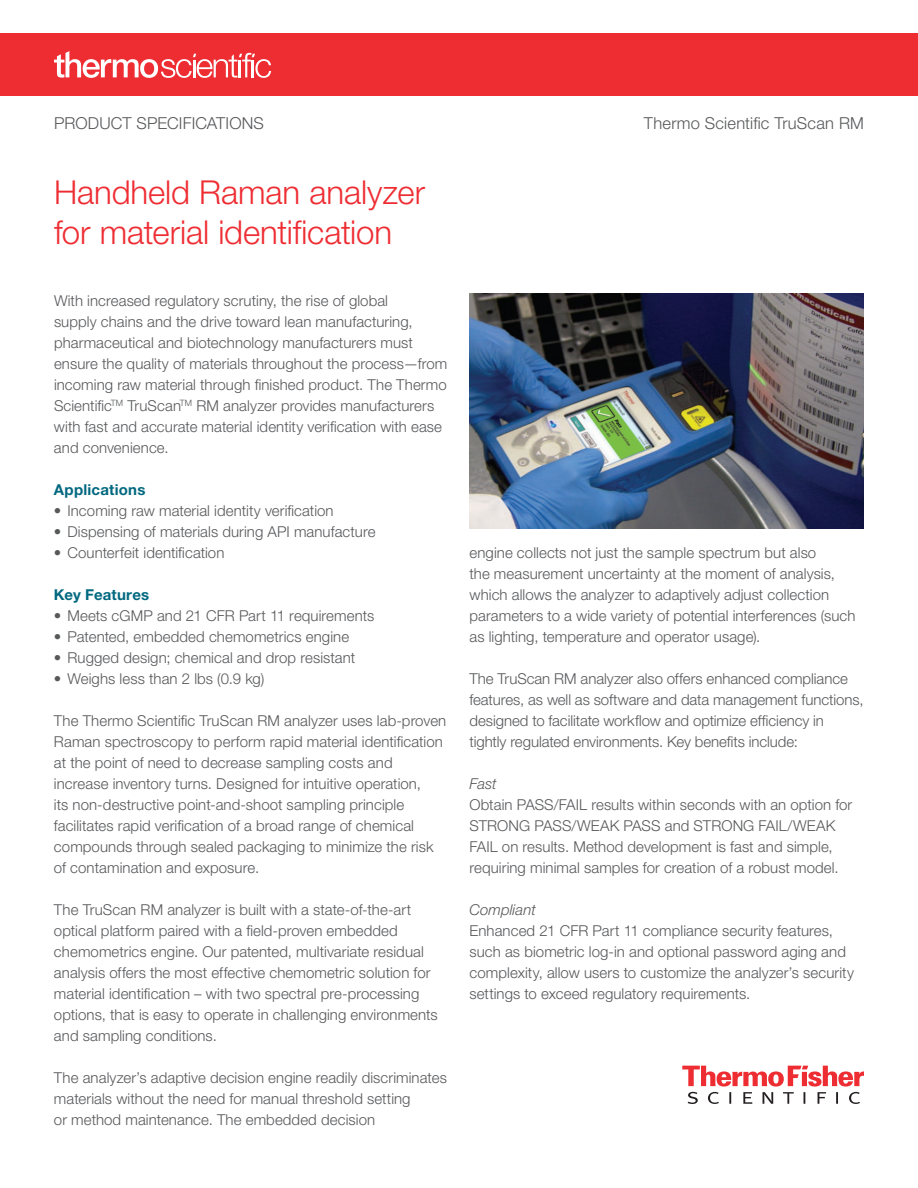
<style>
.page{position:relative;width:918px;height:1188px;background:#fff}
.page>*{position:absolute;margin:0;border:0;box-sizing:border-box;transform-origin:0 0}
.t1{font:300 33px/40.5px "Helvetica Neue LT Std";letter-spacing:-.005em;color:#ee2d33}
.t2{font:300 16.5px "Helvetica Neue LT Std";letter-spacing:.01em;color:#57585a}
.t3{font:300 15px/21px "Helvetica Neue LT Std";letter-spacing:.005em;color:#57585a}
.t4{font:700 15px "Helvetica Neue LT Std";letter-spacing:.015em;color:#00687f}
.t5{font:italic 300 15px "Helvetica Neue LT Std";letter-spacing:.005em;color:#57585a}
</style>
<div class="page">
<svg style="left:682px;top:1066px;width:182px;height:38px"></svg>
<img style="left:470px;top:294px;width:394px;height:234px">
<div style="left:0;top:33px;width:918px;height:63px;background:#ee2d33"></div>
<svg style="left:54px;top:51px;width:217px;height:27px"></svg>
<p class="t2" style="left:54px;top:113px;width:212px">PRODUCT SPECIFICATIONS</p>
<p class="t2" style="left:644px;top:113px;width:222px">Thermo Scientific TruScan RM</p>
<h1 class="t1" style="left:54px;top:171px;width:373px">Handheld Raman analyzer for material identification</h1>
<p class="t3" style="left:54px;top:290px;width:395px">With increased regulatory scrutiny, the rise of global<br>supply chains and the drive toward lean manufacturing, pharmaceutical and biotechnology manufacturers must ensure the quality of materials throughout the process—from incoming raw material through finished product. The Thermo Scientific<sup>TM</sup> TruScan<sup>TM</sup> RM analyzer provides manufacturers with fast and accurate material identity verification with ease and convenience.</p>
<p class="t4" style="left:54px;top:480px;width:93px">Applications</p>
<p class="t3" style="left:54px;top:500px;width:281px">• Incoming raw material identity verification</p>
<p class="t3" style="left:54px;top:521px;width:323px">• Dispensing of materials during API manufacture</p>
<p class="t3" style="left:54px;top:542px;width:172px">• Counterfeit identification</p>
<p class="t4" style="left:54px;top:585px;width:97px">Key Features</p>
<p class="t3" style="left:54px;top:605px;width:322px">• Meets cGMP and 21 CFR Part 11 requirements</p>
<p class="t3" style="left:54px;top:626px;width:297px">• Patented, embedded chemometrics engine</p>
<p class="t3" style="left:54px;top:647px;width:303px">• Rugged design; chemical and drop resistant</p>
<p class="t3" style="left:54px;top:668px;width:212px">• Weighs less than 2 lbs (0.9 kg)</p>
<p class="t3" style="left:54px;top:710px;width:394px">The Thermo Scientific TruScan RM analyzer uses lab-proven Raman spectroscopy to perform rapid material identification at the point of need to decrease sampling costs and increase inventory turns. Designed for intuitive operation,<br>its non-destructive point-and-shoot sampling principle facilitates rapid verification of a broad range of chemical compounds through sealed packaging to minimize the risk of contamination and exposure.</p>
<p class="t3" style="left:54px;top:899px;width:385px">The TruScan RM analyzer is built with a state-of-the-art optical platform paired with a field-proven embedded chemometrics engine. Our patented, multivariate residual analysis offers the most effective chemometric solution for material identification – with two spectral pre-processing options, that is easy to operate in challenging environments and sampling conditions.</p>
<p class="t3" style="left:54px;top:1067px;width:394px">The analyzer’s adaptive decision engine readily discriminates materials without the need for manual threshold setting<br>or method maintenance. The embedded decision</p>
<p class="t3" style="left:470px;top:542px;width:388px">engine collects not just the sample spectrum but also<br>the measurement uncertainty at the moment of analysis, which allows the analyzer to adaptively adjust collection parameters to a wide variety of potential interferences (such as lighting, temperature and operator usage).</p>
<p class="t3" style="left:470px;top:668px;width:396px">The TruScan RM analyzer also offers enhanced compliance features, as well as software and data management functions, designed to facilitate workflow and optimize efficiency in tightly regulated environments. Key benefits include:</p>
<p class="t5" style="left:470px;top:775px;width:29px">Fast</p>
<p class="t3" style="left:470px;top:794px;width:384px">Obtain PASS/FAIL results within seconds with an option for STRONG PASS/WEAK PASS and STRONG FAIL/WEAK FAIL on results. Method development is fast and simple, requiring minimal samples for creation of a robust model.</p>
<p class="t5" style="left:470px;top:901px;width:68px">Compliant</p>
<p class="t3" style="left:470px;top:920px;width:386px">Enhanced 21 CFR Part 11 compliance security features, such as biometric log-in and optional password aging and complexity, allow users to customize the analyzer’s security settings to exceed regulatory requirements.</p>
</div>
